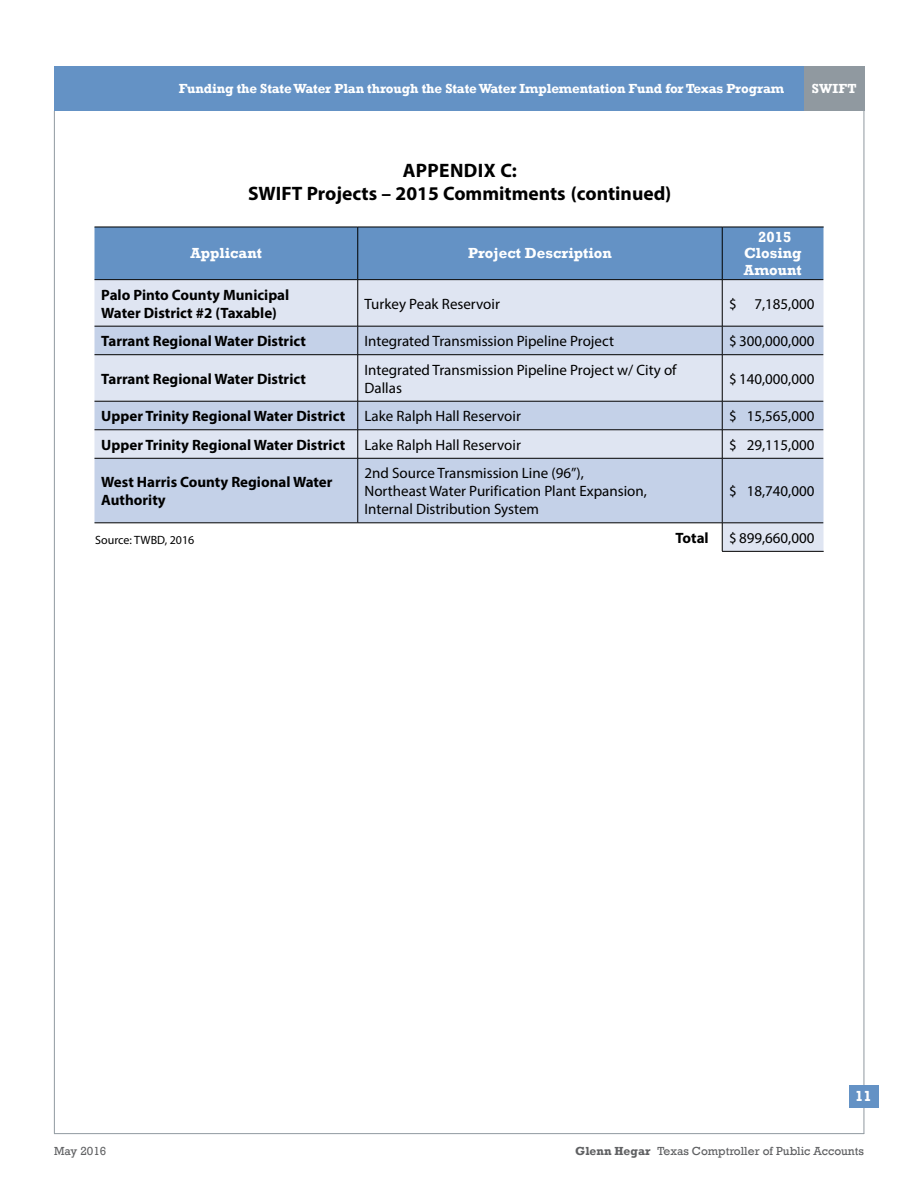
<style>
.page{position:relative;width:918px;height:1188px;background:#fff}
.page>*{position:absolute;margin:0;border:0;box-sizing:border-box;transform-origin:0 0}
.t1{font:700 19.5px/23.5px "Myriad Pro";color:#000;text-align:center}
.Table_body{font:15px/18px "Myriad Pro";color:#000}
.Table_body-2{font:700 15px/18px "Myriad Pro";color:#000}
.t2{font:700 15px/16.5px "Rockwell";color:#fff;text-align:center}
.t3{font:700 13.5px "Rockwell";letter-spacing:-.01em;color:#fff}
.t4{font:12px "Rockwell";color:#5f6062}
.t5{font:12px "Myriad Pro";color:#000}
.s1{font-weight:700}
</style>
<div class="page">
<hr style="left:54px;top:111px;width:1px;height:1023px;background:#9099a0">
<hr style="left:864px;top:111px;width:1px;height:1023px;background:#9099a0">
<hr style="left:54px;top:1133px;width:810px;height:1px;background:#9099a0">
<div style="left:54px;top:66px;width:751px;height:45px;background:#6492c5"></div>
<div style="left:804px;top:66px;width:60px;height:45px;background:#9099a0"></div>
<div style="left:849px;top:1085px;width:29px;height:23px;background:#6492c5"></div>
<div style="left:94px;top:228px;width:730px;height:52px;background:#6492c5"></div>
<svg style="left:94px;top:280px;width:730px;height:271px;fill:#dfe5f2"></svg>
<svg style="left:94px;top:326px;width:730px;height:197px;background:#cbd6e9"></svg>
<hr style="left:94px;top:227px;width:264px;height:1px;background:#000">
<hr style="left:358px;top:227px;width:364px;height:1px;background:#000">
<hr style="left:357px;top:227px;width:1px;height:52px;background:#000">
<hr style="left:722px;top:227px;width:102px;height:1px;background:#000">
<hr style="left:722px;top:227px;width:1px;height:52px;background:#000">
<hr style="left:94px;top:279px;width:264px;height:1px;background:#000">
<hr style="left:358px;top:279px;width:364px;height:1px;background:#000">
<hr style="left:357px;top:280px;width:1px;height:46px;background:#000">
<hr style="left:722px;top:279px;width:101px;height:1px;background:#000">
<hr style="left:722px;top:280px;width:1px;height:46px;background:#000">
<hr style="left:94px;top:326px;width:264px;height:1px;background:#000">
<hr style="left:358px;top:326px;width:364px;height:1px;background:#000">
<svg style="left:357px;top:326px;width:1px;height:28px"></svg>
<hr style="left:722px;top:326px;width:101px;height:1px;background:#000">
<svg style="left:722px;top:326px;width:1px;height:28px"></svg>
<hr style="left:94px;top:354px;width:264px;height:1px;background:#000">
<hr style="left:358px;top:354px;width:364px;height:1px;background:#000">
<hr style="left:357px;top:355px;width:1px;height:46px;background:#000">
<hr style="left:722px;top:354px;width:101px;height:1px;background:#000">
<hr style="left:722px;top:355px;width:1px;height:46px;background:#000">
<hr style="left:94px;top:401px;width:264px;height:1px;background:#000">
<hr style="left:358px;top:401px;width:364px;height:1px;background:#000">
<hr style="left:722px;top:401px;width:101px;height:1px;background:#000">
<hr style="left:94px;top:430px;width:264px;height:1px;background:#000">
<hr style="left:358px;top:430px;width:364px;height:1px;background:#000">
<svg style="left:357px;top:401px;width:1px;height:57px"></svg>
<hr style="left:722px;top:430px;width:101px;height:1px;background:#000">
<svg style="left:722px;top:401px;width:1px;height:57px"></svg>
<hr style="left:94px;top:458px;width:264px;height:1px;background:#000">
<hr style="left:358px;top:458px;width:364px;height:1px;background:#000">
<hr style="left:357px;top:458px;width:1px;height:65px;background:#000">
<hr style="left:722px;top:458px;width:101px;height:1px;background:#000">
<hr style="left:722px;top:458px;width:1px;height:65px;background:#000">
<hr style="left:722px;top:523px;width:101px;height:1px;background:#000">
<hr style="left:722px;top:551px;width:102px;height:1px;background:#000">
<hr style="left:94px;top:523px;width:264px;height:1px;background:#000">
<hr style="left:358px;top:523px;width:364px;height:1px;background:#000">
<svg style="left:722px;top:523px;width:1px;height:28px"></svg>
<p class="t3" style="left:179px;top:81px;width:607px">Funding the State Water Plan through the State Water Implementation Fund for Texas Program</p>
<p class="t3" style="left:812px;top:81px;width:46px">SWIFT</p>
<h1 class="t1" style="left:248px;top:158px;width:425px">APPENDIX C:<br>SWIFT Projects – 2015 Commitments (continued)</h1>
<p class="t2" style="left:190px;top:245px;width:73px">Applicant</p>
<p class="t2" style="left:468px;top:245px;width:145px">Project Description</p>
<p class="t2" style="left:744px;top:229px;width:59px">2015<br>Closing<br>Amount</p>
<p class="Table_body-2" style="left:101px;top:285px;width:190px">Palo Pinto County Municipal<br>Water District #2 (Taxable)</p>
<p class="Table_body" style="left:365px;top:294px;width:137px">Turkey Peak Reservoir</p>
<p class="Table_body" style="left:729px;top:294px;width:87px">$ 7,185,000</p>
<p class="Table_body-2" style="left:101px;top:332px;width:206px">Tarrant Regional Water District</p>
<p class="Table_body" style="left:364px;top:332px;width:251px">Integrated Transmission Pipeline Project</p>
<p class="Table_body" style="left:729px;top:332px;width:87px">$ 300,000,000</p>
<p class="Table_body-2" style="left:101px;top:369px;width:206px">Tarrant Regional Water District</p>
<p class="Table_body" style="left:364px;top:360px;width:314px">Integrated Transmission Pipeline Project w/ City of<br>Dallas</p>
<p class="Table_body" style="left:729px;top:369px;width:87px">$ 140,000,000</p>
<p class="Table_body-2" style="left:101px;top:407px;width:246px">Upper Trinity Regional Water District</p>
<p class="Table_body" style="left:364px;top:407px;width:158px">Lake Ralph Hall Reservoir</p>
<p class="Table_body" style="left:729px;top:407px;width:87px">$ 15,565,000</p>
<p class="Table_body-2" style="left:101px;top:435px;width:246px">Upper Trinity Regional Water District</p>
<p class="Table_body" style="left:364px;top:435px;width:158px">Lake Ralph Hall Reservoir</p>
<p class="Table_body" style="left:729px;top:435px;width:87px">$ 29,115,000</p>
<p class="Table_body-2" style="left:101px;top:473px;width:233px">West Harris County Regional Water<br>Authority</p>
<p class="Table_body" style="left:364px;top:464px;width:284px">2nd Source Transmission Line (96”),<br>Northeast Water Purification Plant Expansion,<br>Internal Distribution System</p>
<p class="Table_body" style="left:729px;top:482px;width:87px">$ 18,740,000</p>
<p class="t5" style="left:95px;top:533px;width:101px">Source: TWBD, 2016</p>
<p class="Table_body-2" style="left:676px;top:528px;width:35px">Total</p>
<p class="Table_body" style="left:729px;top:528px;width:87px">$ 899,660,000</p>
<p class="t2" style="left:855px;top:1088px;width:18px">11</p>
<p class="t4" style="left:54px;top:1144px;width:54px">May 2016</p>
<p class="t4" style="left:575px;top:1144px;width:290px"><span class="s1">Glenn Hegar</span> Texas Comptroller of Public Accounts</p>
</div>
